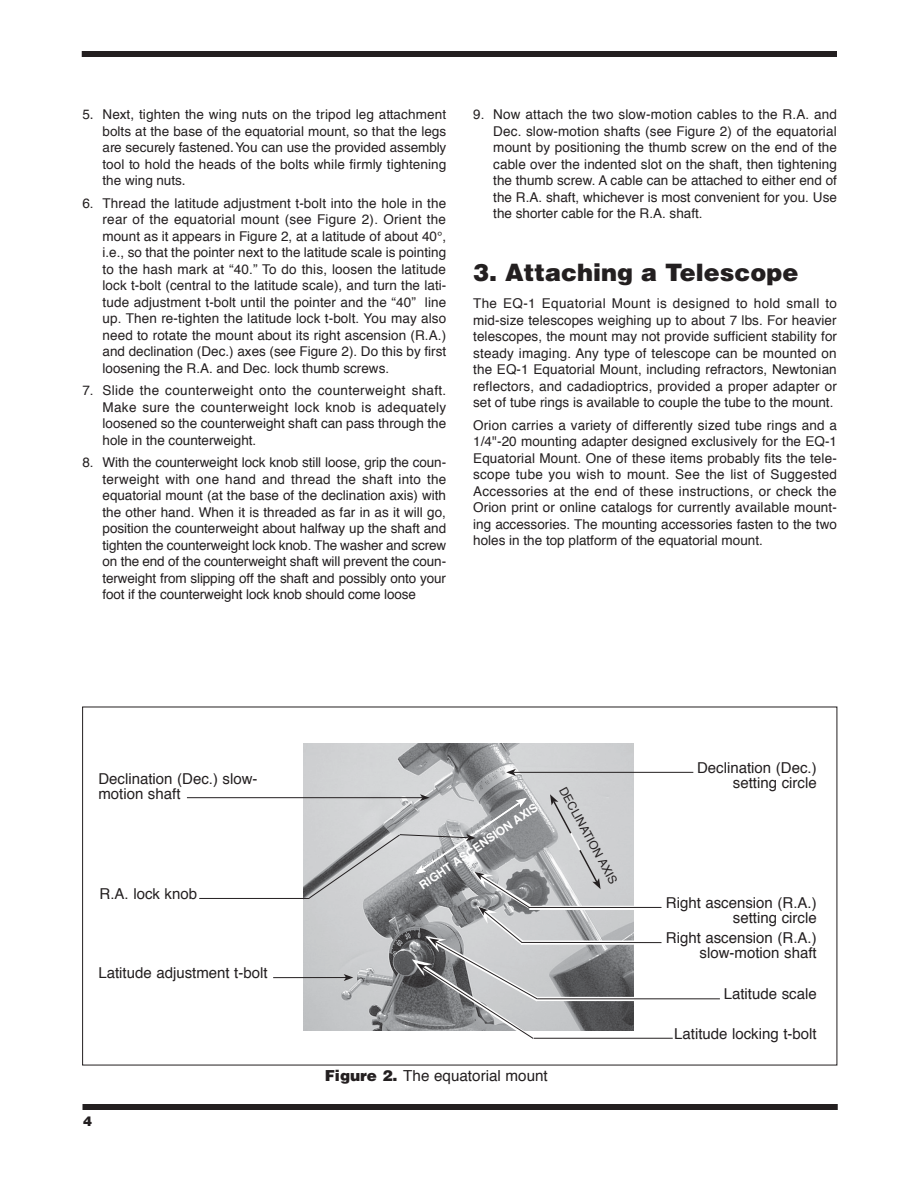
<style>
.page{position:relative;width:918px;height:1188px;background:#fff}
.page>*{position:absolute;margin:0;border:0;box-sizing:border-box;transform-origin:0 0}
.IN_Section_Head{font:900 24px "Helvetica LT Std";color:#231f20}
.IN_Caption{font:15.15px "Helvetica";color:#231f20}
.t1{font:15px/15px "Helvetica";color:#231f20;text-align:right}
.IN_Body_Text_Hang_In{font:13.5px/16.5px "Helvetica";color:#231f20;text-align:justify}
.IN_Body_Text{font:13.5px/16.5px "Helvetica";color:#231f20;text-align:justify}
.IN_Body_Text_Hang_In-2{font:13.5px/16.5px "Helvetica LT Std";letter-spacing:.01em;color:#231f20;text-align:justify}
.IN_Body_Text-2{font:900 13.5px "Helvetica";color:#231f20}
.t2{font:700 11.85px "Helvetica";color:#fff}
.t3{font:11.85px "Helvetica";color:#231f20}
.s1{font-family:"Helvetica LT Std";font-weight:900}
</style>
<div class="page">
<div style="left:82px;top:51px;width:755px;height:6px;background:#231f20"></div>
<div style="left:82px;top:1104px;width:756px;height:6px;background:#231f20"></div>
<img style="left:304px;top:744px;width:329px;height:286px">
<hr style="left:187px;top:797px;width:235px;height:1px;background:#231f20">
<hr style="left:273px;top:977px;width:73px;height:1px;background:#231f20">
<svg style="left:550px;top:794px;width:51px;height:95px"></svg>
<hr style="left:513px;top:772px;width:180px;height:1px;background:#231f20">
<svg style="left:506px;top:769px;width:10px;height:7px"></svg>
<div style="left:521px;top:940px;width:119px;height:5px;background:#fff"></div>
<svg style="left:544px;top:997px;width:94px;height:4px"></svg>
<hr style="left:534px;top:1038px;width:139px;height:1px;background:#231f20">
<hr style="left:537px;top:998px;width:183px;height:1px;background:#231f20">
<hr style="left:199px;top:898px;width:110px;height:1px;background:#231f20">
<hr style="left:521px;top:942px;width:141px;height:1px;background:#231f20">
<svg style="left:544px;top:906px;width:95px;height:4px"></svg>
<hr style="left:529px;top:907px;width:133px;height:1px;background:#231f20">
<svg style="left:308px;top:794px;width:236px;height:245px"></svg>
<p class="IN_Body_Text_Hang_In-2" style="left:103px;top:106px;width:345px;text-indent:-20px">5. Next, tighten the wing nuts on the tripod leg attachment bolts at the base of the equatorial mount, so that the legs are securely fastened. You can use the provided assembly tool to hold the heads of the bolts while firmly tightening the wing nuts.</p>
<p class="IN_Body_Text_Hang_In" style="left:103px;top:195px;width:345px;text-indent:-20px">6. Thread the latitude adjustment t-bolt into the hole in the rear of the equatorial mount (see Figure 2). Orient the mount as it appears in Figure 2, at a latitude of about 40°, i.e., so that the pointer next to the latitude scale is pointing to the hash mark at “40.” To do this, loosen the latitude lock t-bolt (central to the latitude scale), and turn the lati&shy;tude adjustment t-bolt until the pointer and the “40” line up. Then re-tighten the latitude lock t-bolt. You may also need to rotate the mount about its right ascension (R.A.) and declination (Dec.) axes (see Figure 2). Do this by first loosening the R.A. and Dec. lock thumb screws.</p>
<p class="IN_Body_Text_Hang_In" style="left:103px;top:383px;width:345px;text-indent:-20px">7. Slide the counterweight onto the counterweight shaft.<br>Make sure the counterweight lock knob is adequately loosened so the counterweight shaft can pass through the hole in the counterweight.</p>
<p class="IN_Body_Text_Hang_In" style="left:103px;top:455px;width:345px;text-indent:-20px">8. With the counterweight lock knob still loose, grip the coun&shy;terweight with one hand and thread the shaft into the equatorial mount (at the base of the declination axis) with the other hand. When it is threaded as far in as it will go, position the counterweight about halfway up the shaft and tighten the counterweight lock knob. The washer and screw on the end of the counterweight shaft will prevent the coun&shy;terweight from slipping off the shaft and possibly onto your foot if the counterweight lock knob should come loose</p>
<p class="IN_Body_Text_Hang_In" style="left:493px;top:107px;width:345px;text-indent:-20px">9. Now attach the two slow-motion cables to the R.A. and Dec. slow-motion shafts (see Figure 2) of the equatorial mount by positioning the thumb screw on the end of the cable over the indented slot on the shaft, then tightening the thumb screw. A cable can be attached to either end of the R.A. shaft, whichever is most convenient for you. Use the shorter cable for the R.A. shaft.</p>
<h1 class="IN_Section_Head" style="left:473px;top:257px;width:327px">3. Attaching a Telescope</h1>
<p class="IN_Body_Text" style="left:473px;top:296px;width:365px">The EQ-1 Equatorial Mount is designed to hold small to mid-size telescopes weighing up to about 7 lbs. For heavier telescopes, the mount may not provide sufficient stability for steady imaging. Any type of telescope can be mounted on the EQ-1 Equatorial Mount, including refractors, Newtonian reflectors, and cadadioptrics, provided a proper adapter or set of tube rings is available to couple the tube to the mount.</p>
<p class="IN_Body_Text" style="left:473px;top:417px;width:365px">Orion carries a variety of differently sized tube rings and a 1/4"-20 mounting adapter designed exclusively for the EQ-1<br>Equatorial Mount. One of these items probably fits the tele&shy;scope tube you wish to mount. See the list of Suggested Accessories at the end of these instructions, or check the Orion print or online catalogs for currently available mount&shy;ing accessories. The mounting accessories fasten to the two holes in the top platform of the equatorial mount.</p>
<p class="t1" style="left:98px;top:771px;width:161px;text-align:left">Declination (Dec.) slow&shy;motion shaft</p>
<p class="t1" style="left:100px;top:887px;width:99px">R.A. lock knob</p>
<p class="t1" style="left:98px;top:966px;width:171px">Latitude adjustment t-bolt</p>
<p class="IN_Body_Text-2" style="left:83px;top:1113px;width:11px">4</p>
<p class="t2" style="left:415px;top:879px;width:143px;rotate:-35deg">RIGHT ASCENSION AXIS</p>
<p class="t3" style="left:570px;top:783px;width:110px;rotate:61deg">DECLINATION AXIS</p>
<p class="IN_Caption" style="left:325px;top:1064px;width:225px"><span class="s1">Figure 2.</span> The equatorial mount</p>
<p class="t1" style="left:697px;top:760px;width:121px">Declination (Dec.) setting circle</p>
<p class="t1" style="left:666px;top:895px;width:152px">Right ascension (R.A.) setting circle</p>
<p class="t1" style="left:666px;top:930px;width:152px">Right ascension (R.A.) slow-motion shaft</p>
<p class="t1" style="left:724px;top:986px;width:94px">Latitude scale</p>
<p class="t1" style="left:674px;top:1026px;width:144px">Latitude locking t-bolt</p>
</div>
